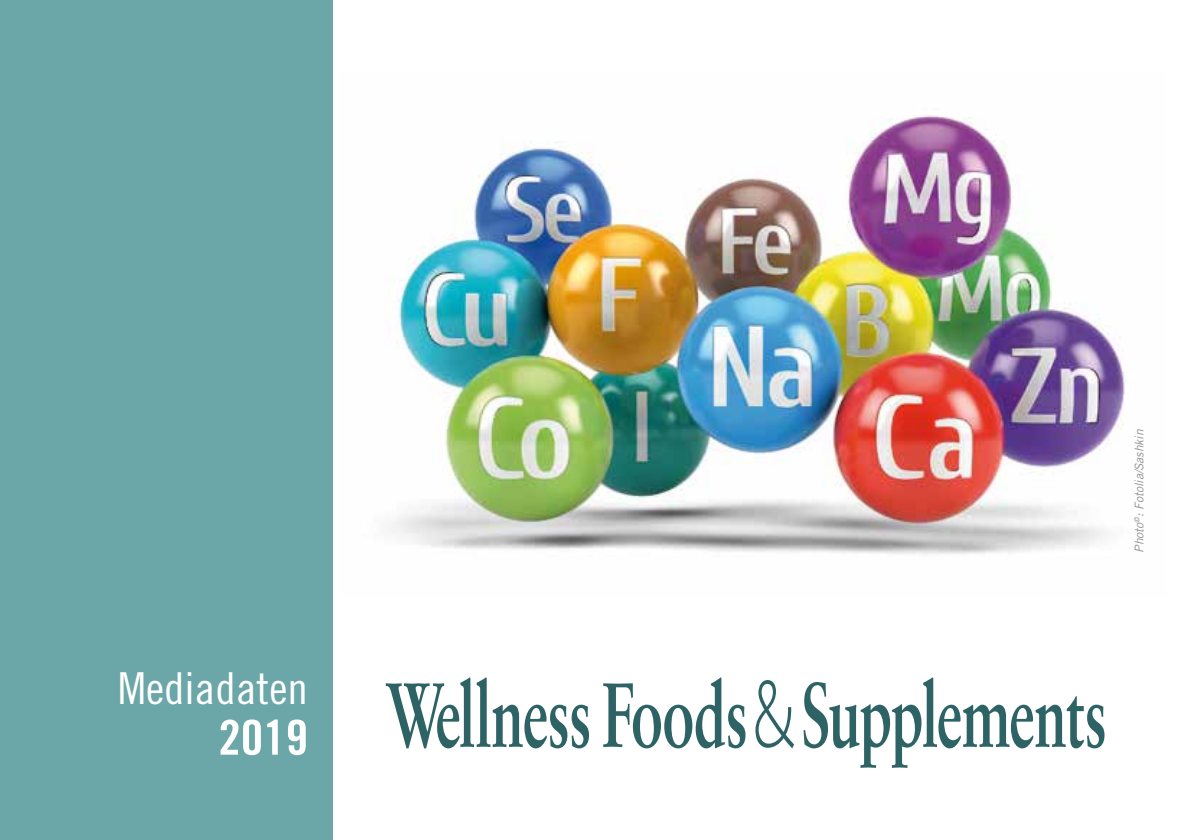
<style>
.page{position:relative;width:1191px;height:840px;background:#fff}
.page>*{position:absolute;margin:0;border:0;box-sizing:border-box;transform-origin:0 0}
.t1{font:700 91.2px "Sabon";letter-spacing:-.02em;color:#2e6366;scale:.64 1}
.t2{font:44px "Trade Gothic Cond Eighteen";color:#fff;scale:1.05 1}
.t3{font:italic 12px "Trade Gothic";color:#8f9193}
.s1{font-family:"The Sans Cyr B2";font-weight:200}
</style>
<div class="page">
<div style="left:0;top:0;width:332px;height:839px;background:#6ba7a8"></div>
<img style="left:392px;top:115px;width:734px;height:440px">
<p class="t3" style="left:1132px;top:552px;width:125px;rotate:-90deg">Photo<sup>©</sup>: Fotolia/Sashkin</p>
<p class="t2" style="left:118px;top:662px;width:183px">Mediadaten</p>
<p class="t1" style="left:218px;top:658px;width:1390px"><sub>2019</sub> Wellness Foods<span class="s1">&amp;</span>Supplements</p>
</div>
